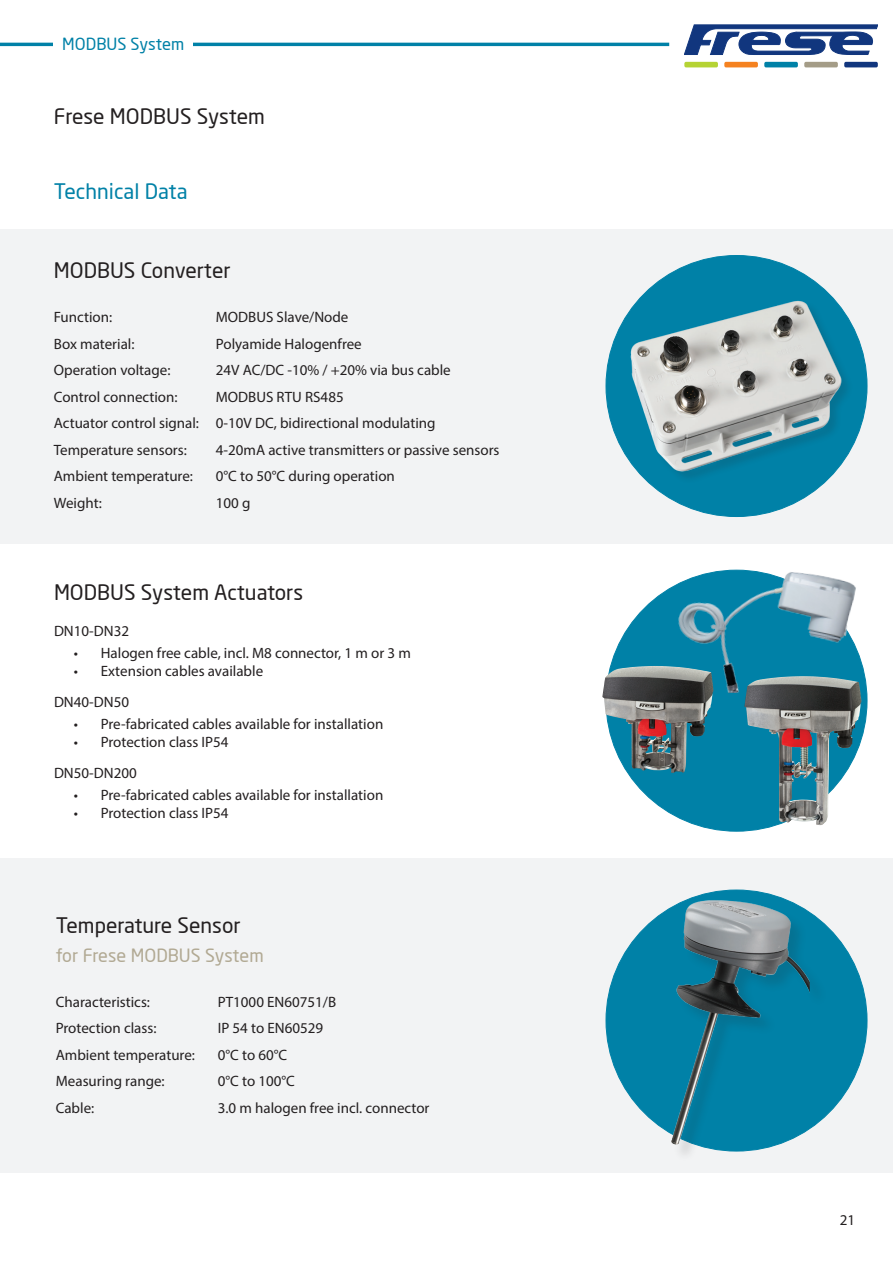
<style>
.page{position:relative;width:893px;height:1263px;background:#fff}
.page>*{position:absolute;margin:0;border:0;box-sizing:border-box;transform-origin:0 0}
.Overskrift{font:21px "Neo Sans";color:#231f20}
.Overskrift-2{font:21px "Neo Sans";color:#0081a7}
.Overskrift-3{font:18px "Neo Sans";color:#b1a993}
.Technote_header{font:16.5px "Neo Sans";color:#0081a7}
.Overskrift-4{font:15px "Myriad Pro";color:#231f20}
.Titler_-_index_uk{font:15px "Myriad Pro";color:#231f20}
</style>
<div class="page">
<div style="left:684px;top:62px;width:34px;height:5px;background:#b5d334;border-radius:2px"></div>
<div style="left:724px;top:62px;width:34px;height:5px;background:#f58220;border-radius:2px"></div>
<div style="left:764px;top:62px;width:34px;height:5px;background:#0081a7;border-radius:2px"></div>
<div style="left:804px;top:62px;width:34px;height:5px;background:#a49c87;border-radius:2px"></div>
<div style="left:844px;top:62px;width:34px;height:5px;background:#11367e;border-radius:2px"></div>
<svg style="left:684px;top:25px;width:194px;height:30px"></svg>
<div style="left:0;top:229px;width:893px;height:314px;background:#f2f3f4"></div>
<hr style="left:0;top:43px;width:669px;height:3px;background:#0081a7">
<div style="left:54px;top:37px;width:139px;height:13px;background:#fff"></div>
<div style="left:606px;top:255px;width:261px;height:261px;background:#0081a7;border-radius:50%"></div>
<div style="left:631px;top:301px;width:223px;height:184px;background:#231f20;opacity:.15"></div>
<img style="left:627px;top:297px;width:219px;height:178px">
<div style="left:0;top:858px;width:893px;height:314px;background:#f2f3f4"></div>
<div style="left:606px;top:890px;width:261px;height:261px;background:#0081a7;border-radius:50%"></div>
<div style="left:606px;top:570px;width:261px;height:261px;background:#0081a7;border-radius:50%"></div>
<div style="left:673px;top:900px;width:155px;height:262px;background:#231f20;opacity:.15"></div>
<img style="left:663px;top:892px;width:147px;height:257px">
<img style="left:669px;top:569px;width:190px;height:124px">
<img style="left:744px;top:676px;width:108px;height:149px">
<img style="left:602px;top:666px;width:111px;height:107px">
<p class="Technote_header" style="left:62px;top:34px;width:123px">MODBUS System</p>
<p class="Overskrift" style="left:54px;top:104px;width:213px">Frese MODBUS System</p>
<p class="Overskrift-2" style="left:54px;top:178px;width:135px">Technical Data</p>
<p class="Overskrift" style="left:54px;top:257px;width:178px">MODBUS Converter</p>
<p class="Overskrift-4" style="left:54px;top:308px;width:60px">Function:</p>
<p class="Overskrift-4" style="left:216px;top:308px;width:134px">MODBUS Slave/Node</p>
<p class="Overskrift-4" style="left:54px;top:334px;width:82px">Box material:</p>
<p class="Overskrift-4" style="left:216px;top:334px;width:147px">Polyamide Halogenfree</p>
<p class="Overskrift-4" style="left:54px;top:361px;width:118px">Operation voltage:</p>
<p class="Overskrift-4" style="left:216px;top:361px;width:236px">24V AC/DC -10% / +20% via bus cable</p>
<p class="Overskrift-4" style="left:54px;top:387px;width:125px">Control connection:</p>
<p class="Overskrift-4" style="left:216px;top:387px;width:129px">MODBUS RTU RS485</p>
<p class="Overskrift-4" style="left:54px;top:414px;width:383px">Actuator control signal: 0-10V DC, bidirectional modulating</p>
<p class="Overskrift-4" style="left:54px;top:440px;width:135px">Temperature sensors:</p>
<p class="Overskrift-4" style="left:216px;top:440px;width:285px">4-20mA active transmitters or passive sensors</p>
<p class="Overskrift-4" style="left:54px;top:467px;width:141px">Ambient temperature:</p>
<p class="Overskrift-4" style="left:216px;top:467px;width:181px">0°C to 50°C during operation</p>
<p class="Overskrift-4" style="left:54px;top:493px;width:49px">Weight:</p>
<p class="Overskrift-4" style="left:216px;top:493px;width:36px">100 g</p>
<p class="Overskrift" style="left:54px;top:579px;width:251px">MODBUS System Actuators</p>
<p class="Titler_-_index_uk" style="left:54px;top:621px;width:77px">DN10-DN32</p>
<p class="Overskrift-4" style="left:74px;top:643px;width:339px">• Halogen free cable, incl. M8 connector, 1 m or 3 m</p>
<p class="Overskrift-4" style="left:74px;top:661px;width:191px">• Extension cables available</p>
<p class="Titler_-_index_uk" style="left:54px;top:692px;width:77px">DN40-DN50</p>
<p class="Overskrift-4" style="left:74px;top:714px;width:311px">• Pre-fabricated cables available for installation</p>
<p class="Overskrift-4" style="left:74px;top:732px;width:156px">• Protection class IP54</p>
<p class="Titler_-_index_uk" style="left:54px;top:763px;width:84px">DN50-DN200</p>
<p class="Overskrift-4" style="left:74px;top:785px;width:311px">• Pre-fabricated cables available for installation</p>
<p class="Overskrift-4" style="left:74px;top:803px;width:156px">• Protection class IP54</p>
<p class="Overskrift" style="left:56px;top:912px;width:186px">Temperature Sensor</p>
<p class="Overskrift-3" style="left:56px;top:945px;width:209px">for Frese MODBUS System</p>
<p class="Overskrift-4" style="left:56px;top:993px;width:96px">Characteristics:</p>
<p class="Overskrift-4" style="left:218px;top:993px;width:120px">PT1000 EN60751/B</p>
<p class="Overskrift-4" style="left:56px;top:1019px;width:102px">Protection class:</p>
<p class="Overskrift-4" style="left:218px;top:1019px;width:107px">IP 54 to EN60529</p>
<p class="Overskrift-4" style="left:56px;top:1046px;width:141px">Ambient temperature:</p>
<p class="Overskrift-4" style="left:218px;top:1046px;width:71px">0°C to 60°C</p>
<p class="Overskrift-4" style="left:56px;top:1072px;width:110px">Measuring range:</p>
<p class="Overskrift-4" style="left:218px;top:1072px;width:79px">0°C to 100°C</p>
<p class="Overskrift-4" style="left:56px;top:1099px;width:40px">Cable:</p>
<p class="Overskrift-4" style="left:218px;top:1099px;width:213px">3.0 m halogen free incl. connector</p>
<p class="Overskrift-4" style="left:840px;top:1210px;width:17px">21</p>
</div>
